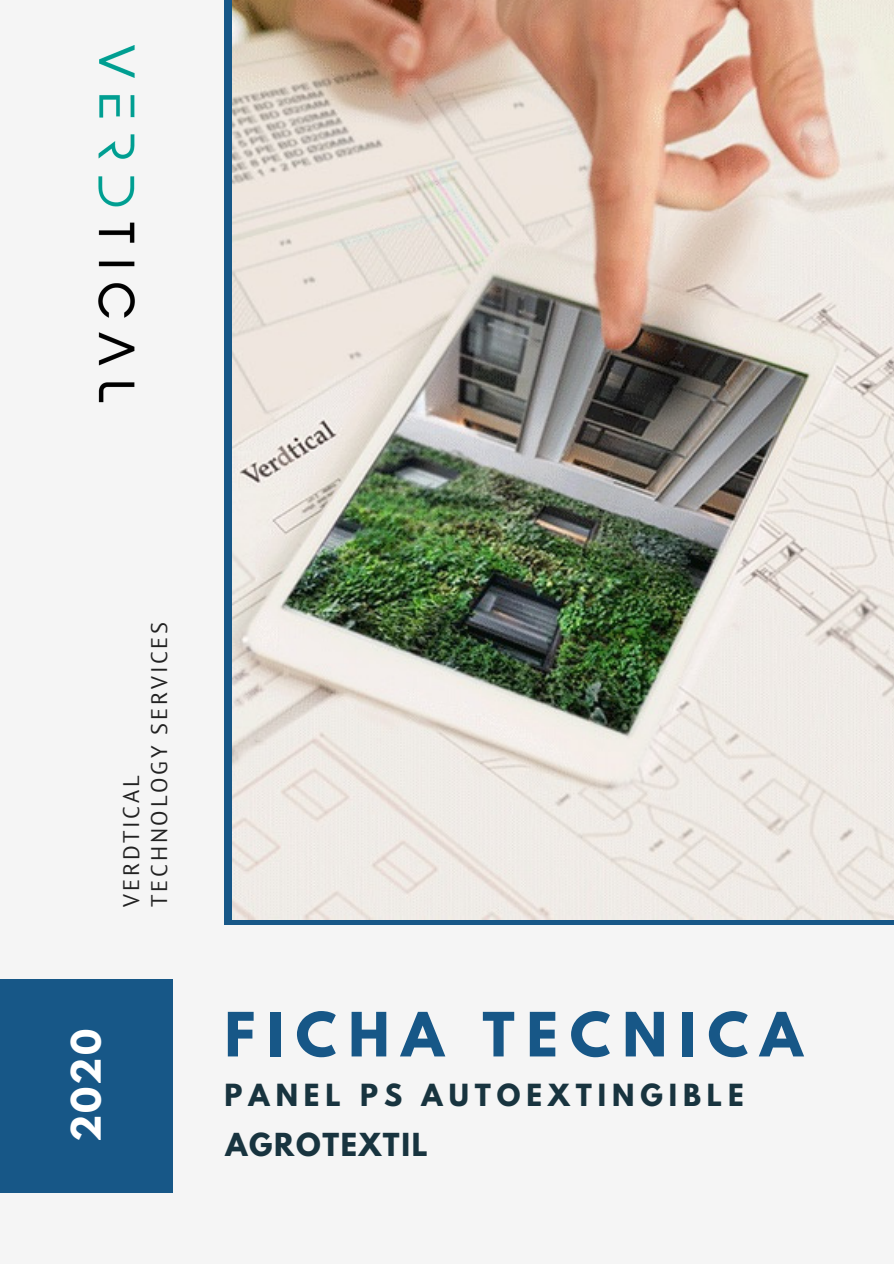
<style>
.page{position:relative;width:894px;height:1264px;background:#fff}
.page>*{position:absolute;margin:0;border:0;box-sizing:border-box;transform-origin:0 0}
.t1{font:700 54px "League Spartan";letter-spacing:.22em;color:#175787}
.t2{font:700 36px "League Spartan";color:#fff}
.t3{font:700 28.05px "League Spartan";letter-spacing:.06em;color:#18343f}
.t4{font:700 27px "League Spartan";letter-spacing:.22em;color:#18343f}
.t5{font:22.5px/28px "PT Sans";letter-spacing:.12em;color:#222}
</style>
<div class="page">
<div style="left:0;top:0;width:893px;height:1263px;background:#f5f5f5"></div>
<img style="left:233px;top:0;width:660px;height:919px">
<div style="left:0;top:979px;width:173px;height:213px;background:#175787"></div>
<img style="left:98px;top:45px;width:37px;height:358px">
<p class="t5" style="left:117px;top:906px;width:286px;rotate:-90deg">VERDTICAL<br>TECHNOLOGY SERVICES</p>
<h2 class="t2" style="left:68px;top:1142px;width:115px;rotate:-90deg">2020</h2>
<h1 class="t1" style="left:224px;top:1007px;width:579px">FICHA TECNICA</h1>
<p class="t4" style="left:224px;top:1081px;width:520px">PANEL PS AUTOEXTINGIBLE</p>
<p class="t3" style="left:225px;top:1130px;width:204px">AGROTEXTIL</p>
</div>
